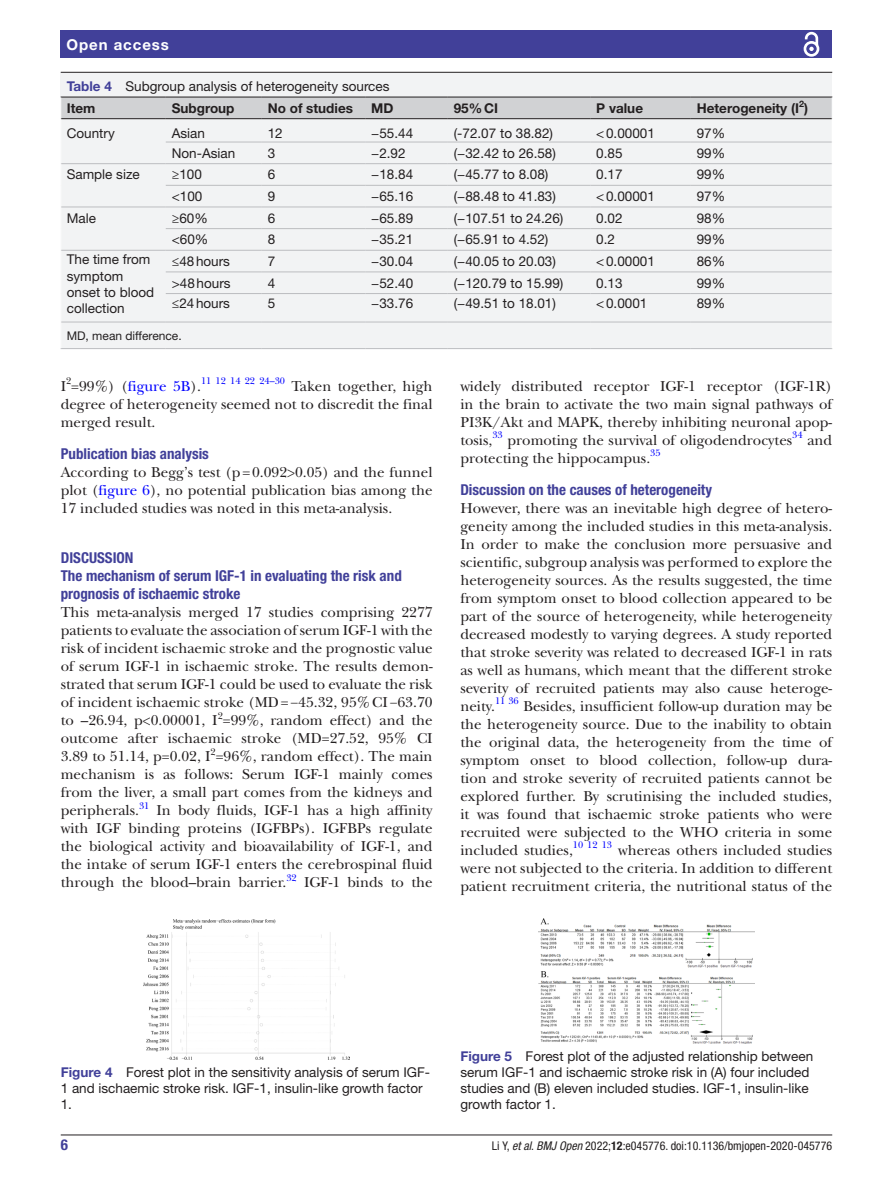
<style>
.page{position:relative;width:893px;height:1191px;background:#fff}
.page>*{position:absolute;margin:0;border:0;box-sizing:border-box;transform-origin:0 0}
.t1{font:15px/18px "New Baskerville";color:#231f20;text-align:justify}
.t2{font:700 condensed 15px/18px "Helvetica Neue LT Std";color:#414099}
.t3{font:700 15px "Helvetica Neue LT Std";letter-spacing:.065em;color:#fff}
.t4{font:13.5px/16.2px "Helvetica Neue LT Std";color:#231f20}
.t5{font:700 13.5px "Helvetica Neue LT Std";color:#231f20}
.t6{font:condensed 12px "Helvetica Neue LT Std";color:#231f20}
.t7{font:12px "Helvetica Neue LT Std";color:#231f20}
.t8{font:9.9px "New Baskerville";color:#00f}
.t9{font:9.9px "New Baskerville";color:#231f20}
.s1{font-weight:700;color:#414099}
.s2{font-weight:700}
.s3{color:#00f}
.s4{font-style:italic}
</style>
<div class="page">
<hr style="left:61px;top:1134px;width:771px;height:1px;background:#231f20">
<div style="left:61px;top:31px;width:771px;height:27px;background:#414099"></div>
<svg style="left:803px;top:31px;width:17px;height:26px"></svg>
<div style="left:61px;top:73px;width:771px;height:276px;background:#f2f3f4"></div>
<hr style="left:61px;top:72px;width:771px;height:1px;background:#231f20">
<hr style="left:61px;top:348px;width:105px;height:1px;background:#bcbdc0">
<hr style="left:166px;top:348px;width:96px;height:1px;background:#bcbdc0">
<hr style="left:262px;top:348px;width:103px;height:1px;background:#bcbdc0">
<hr style="left:365px;top:348px;width:83px;height:1px;background:#bcbdc0">
<hr style="left:448px;top:348px;width:142px;height:1px;background:#bcbdc0">
<hr style="left:590px;top:348px;width:101px;height:1px;background:#bcbdc0">
<hr style="left:691px;top:348px;width:141px;height:1px;background:#bcbdc0">
<svg style="left:60px;top:97px;width:773px;height:226px"></svg>
<img style="left:144px;top:919px;width:206px;height:140px">
<img style="left:538px;top:918px;width:216px;height:125px">
<p class="t3" style="left:66px;top:35px;width:104px">Open access</p>
<p class="t4" style="left:67px;top:75px;width:324px;line-height:22px"><span class="s1">Table 4</span> Subgroup analysis of heterogeneity sources<br><span class="s2">Item</span></p>
<p class="t5" style="left:172px;top:99px;width:64px">Subgroup</p>
<p class="t5" style="left:268px;top:99px;width:87px">No of studies</p>
<p class="t5" style="left:371px;top:99px;width:24px">MD</p>
<p class="t5" style="left:454px;top:99px;width:46px">95%CI</p>
<p class="t5" style="left:596px;top:99px;width:48px">P value</p>
<p class="t5" style="left:697px;top:99px;width:113px">Heterogeneity (I<sup>2</sup>)</p>
<p class="t4" style="left:67px;top:124px;width:50px">Country</p>
<p class="t4" style="left:172px;top:124px;width:35px">Asian</p>
<p class="t4" style="left:268px;top:124px;width:17px">12</p>
<p class="t4" style="left:371px;top:124px;width:43px">−55.44</p>
<p class="t4" style="left:454px;top:124px;width:101px">(-72.07 to 38.82)</p>
<p class="t4" style="left:596px;top:124px;width:60px">&lt;0.00001</p>
<p class="t4" style="left:697px;top:124px;width:30px">97%</p>
<p class="t4" style="left:172px;top:145px;width:65px">Non-Asian</p>
<p class="t4" style="left:268px;top:145px;width:9px">3</p>
<p class="t4" style="left:371px;top:145px;width:36px">−2.92</p>
<p class="t4" style="left:454px;top:145px;width:104px">(−32.42 to 26.58)</p>
<p class="t4" style="left:596px;top:145px;width:28px">0.85</p>
<p class="t4" style="left:697px;top:145px;width:30px">99%</p>
<p class="t4" style="left:67px;top:166px;width:74px">Sample size</p>
<p class="t4" style="left:172px;top:166px;width:32px">≥100</p>
<p class="t4" style="left:268px;top:166px;width:9px">6</p>
<p class="t4" style="left:371px;top:166px;width:43px">−18.84</p>
<p class="t4" style="left:454px;top:166px;width:96px">(−45.77 to 8.08)</p>
<p class="t4" style="left:596px;top:166px;width:28px">0.17</p>
<p class="t4" style="left:697px;top:166px;width:30px">99%</p>
<p class="t4" style="left:172px;top:188px;width:32px">&lt;100</p>
<p class="t4" style="left:268px;top:188px;width:9px">9</p>
<p class="t4" style="left:371px;top:188px;width:43px">−65.16</p>
<p class="t4" style="left:454px;top:188px;width:104px">(−88.48 to 41.83)</p>
<p class="t4" style="left:596px;top:188px;width:60px">&lt;0.00001</p>
<p class="t4" style="left:697px;top:188px;width:30px">97%</p>
<p class="t4" style="left:67px;top:209px;width:31px">Male</p>
<p class="t4" style="left:172px;top:209px;width:38px">≥60%</p>
<p class="t4" style="left:268px;top:209px;width:9px">6</p>
<p class="t4" style="left:371px;top:209px;width:43px">−65.89</p>
<p class="t4" style="left:454px;top:209px;width:111px">(−107.51 to 24.26)</p>
<p class="t4" style="left:596px;top:209px;width:28px">0.02</p>
<p class="t4" style="left:697px;top:209px;width:30px">98%</p>
<p class="t4" style="left:172px;top:231px;width:38px">&lt;60%</p>
<p class="t4" style="left:268px;top:231px;width:9px">8</p>
<p class="t4" style="left:371px;top:231px;width:43px">−35.21</p>
<p class="t4" style="left:454px;top:231px;width:96px">(−65.91 to 4.52)</p>
<p class="t4" style="left:596px;top:231px;width:20px">0.2</p>
<p class="t4" style="left:697px;top:231px;width:30px">99%</p>
<p class="t4" style="left:67px;top:251px;width:89px">The time from symptom onset to blood collection</p>
<p class="t4" style="left:172px;top:253px;width:60px">≤48hours</p>
<p class="t4" style="left:268px;top:253px;width:9px">7</p>
<p class="t4" style="left:371px;top:253px;width:43px">−30.04</p>
<p class="t4" style="left:454px;top:253px;width:104px">(−40.05 to 20.03)</p>
<p class="t4" style="left:596px;top:253px;width:60px">&lt;0.00001</p>
<p class="t4" style="left:697px;top:253px;width:30px">86%</p>
<p class="t4" style="left:172px;top:274px;width:60px">&gt;48hours</p>
<p class="t4" style="left:268px;top:274px;width:9px">4</p>
<p class="t4" style="left:371px;top:274px;width:43px">−52.40</p>
<p class="t4" style="left:454px;top:274px;width:111px">(−120.79 to 15.99)</p>
<p class="t4" style="left:596px;top:274px;width:28px">0.13</p>
<p class="t4" style="left:697px;top:274px;width:30px">99%</p>
<p class="t4" style="left:172px;top:295px;width:60px">≤24hours</p>
<p class="t4" style="left:268px;top:295px;width:9px">5</p>
<p class="t4" style="left:371px;top:295px;width:43px">−33.76</p>
<p class="t4" style="left:454px;top:295px;width:104px">(−49.51 to 18.01)</p>
<p class="t4" style="left:596px;top:295px;width:53px">&lt;0.0001</p>
<p class="t4" style="left:697px;top:295px;width:30px">89%</p>
<p class="t7" style="left:67px;top:328px;width:116px">MD, mean difference.</p>
<p class="t9" style="left:66px;top:375px;width:7px">2</p>
<p class="t8" style="left:201px;top:375px;width:85px">11 12 14 22 24–30</p>
<p class="t1" style="left:61px;top:377px;width:142px">I =99%) (<span class="s3">figure 5B</span>).</p>
<p class="t1" style="left:61px;top:377px;width:373px;text-indent:231px">Taken together, high degree of heterogeneity seemed not to discredit the final merged result.</p>
<p class="t2" style="left:61px;top:444px;width:150px">Publication bias analysis</p>
<p class="t1" style="left:61px;top:463px;width:373px">According to Begg’s test (p=0.092&gt;0.05) and the funnel plot (<span class="s3">figure 6</span>), no potential publication bias among the 17 included studies was noted in this meta-analysis.</p>
<p class="t2" style="left:61px;top:549px;width:343px">DISCUSSION<br>The mechanism of serum IGF-1 in evaluating the risk and prognosis of ischaemic stroke</p>
<p class="t1" style="left:61px;top:603px;width:373px">This meta-analysis merged 17 studies comprising 2277 patients to evaluate the association of serum IGF-1 with the risk of incident ischaemic stroke and the prognostic value of serum IGF-1 in ischaemic stroke. The results demon&shy;strated that serum IGF-1 could be used to evaluate the risk of incident ischaemic stroke (MD=−45.32, 95%CI−63.70 to –26.94, p&lt;0.00001, I<sup>2</sup>=99%, random effect) and the outcome after ischaemic stroke (MD=27.52, 95% CI 3.89 to 51.14, p=0.02, I =96%, random effect). The main</p>
<p class="t9" style="left:211px;top:745px;width:7px">2</p>
<p class="t1" style="left:61px;top:765px;width:373px">mechanism is as follows: Serum IGF-1 mainly comes from the liver, a small part comes from the kidneys and peripherals.<sup>31</sup></p>
<p class="t1" style="left:61px;top:801px;width:373px;text-indent:96px">In body fluids, IGF-1 has a high affinity with IGF binding proteins (IGFBPs). IGFBPs regulate the biological activity and bioavailability of IGF-1, and the intake of serum IGF-1 enters the cerebrospinal fluid through the blood–brain barrier.</p>
<p class="t8" style="left:286px;top:871px;width:12px">32</p>
<p class="t1" style="left:304px;top:873px;width:130px">IGF-1 binds to the</p>
<p class="t1" style="left:460px;top:377px;width:373px">widely distributed receptor IGF-1 receptor (IGF-1R) in the brain to activate the two main signal pathways of PI3K/Akt and MAPK, thereby inhibiting neuronal apop&shy;tosis,</p>
<p class="t8" style="left:492px;top:429px;width:12px">33</p>
<p class="t1" style="left:508px;top:431px;width:286px">promoting the survival of oligodendrocytes</p>
<p class="t8" style="left:792px;top:429px;width:12px">34</p>
<p class="t1" style="left:807px;top:431px;width:26px">and</p>
<p class="t1" style="left:460px;top:449px;width:191px">protecting the hippocampus.</p>
<p class="t8" style="left:650px;top:447px;width:12px">35</p>
<p class="t2" style="left:460px;top:480px;width:253px">Discussion on the causes of heterogeneity</p>
<p class="t1" style="left:460px;top:499px;width:373px">However, there was an inevitable high degree of hetero&shy;geneity among the included studies in this meta-analysis.<br>In order to make the conclusion more persuasive and scientific, subgroup analysis was performed to explore the heterogeneity sources. As the results suggested, the time from symptom onset to blood collection appeared to be part of the source of heterogeneity, while heterogeneity decreased modestly to varying degrees. A study reported that stroke severity was related to decreased IGF-1 in rats as well as humans, which meant that the different stroke severity of recruited patients may also cause heteroge&shy;neity.<sup>11</sup> <sup>36</sup> Besides, insufficient follow-up duration may be the heterogeneity source. Due to the inability to obtain the original data, the heterogeneity from the time of symptom onset to blood collection, follow-up dura&shy;tion and stroke severity of recruited patients cannot be explored further. By scrutinising the included studies, it was found that ischaemic stroke patients who were recruited were subjected to the WHO criteria in some included studies,</p>
<p class="t8" style="left:573px;top:839px;width:41px">10 12 13</p>
<p class="t1" style="left:460px;top:841px;width:373px;text-indent:158px">whereas others included studies were not subjected to the criteria. In addition to different patient recruitment criteria, the nutritional status of the</p>
<p class="t4" style="left:61px;top:1063px;width:371px"><span class="s1">Figure 4</span> Forest plot in the sensitivity analysis of serum IGF-<br>1 and ischaemic stroke risk. IGF-1, insulin-like growth factor<br>1.</p>
<p class="t4" style="left:460px;top:1047px;width:354px"><span class="s1">Figure 5</span> Forest plot of the adjusted relationship between serum IGF-1 and ischaemic stroke risk in (A) four included studies and (B) eleven included studies. IGF-1, insulin-like growth factor 1.</p>
<p class="t2" style="left:61px;top:1135px;width:9px">6</p>
<p class="t6" style="left:492px;top:1138px;width:342px">Li Y, <span class="s4">et al</span>. <span class="s4">BMJ Open</span> 2022;<span class="s2">12</span>:e045776. doi:10.1136/bmjopen-2020-045776</p>
</div>
